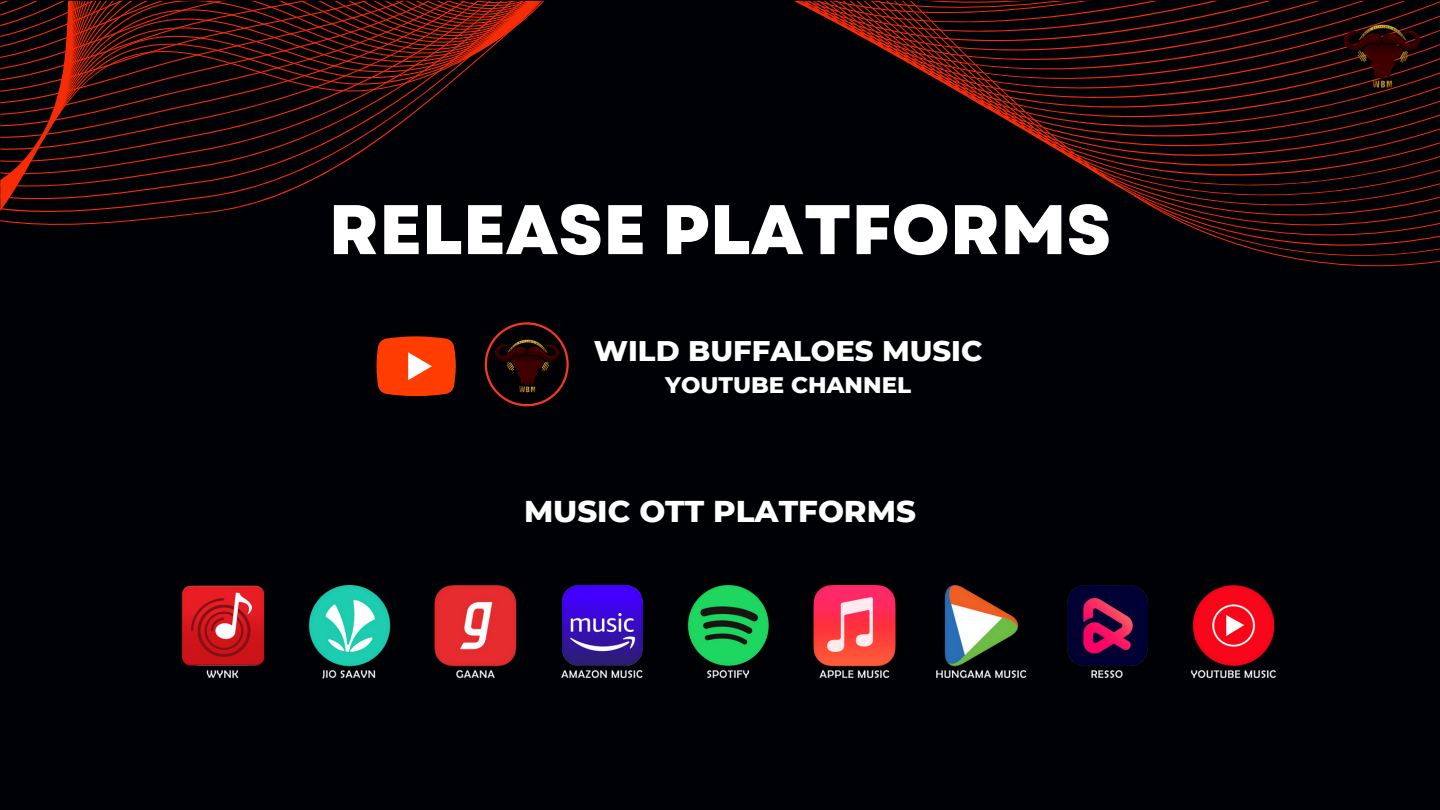
<style>
.page{position:relative;width:1440px;height:810px;background:#000104}
.page>*{position:absolute;margin:0;border:0;box-sizing:border-box;transform-origin:0 0}
.t1{font:800 70px "Garet";color:#fff}
.t2{font:800 30.7px "Montserrat";color:#fff}
.t3{font:800 29px "Montserrat";color:#fff}
.t4{font:800 23px "Montserrat";color:#fff}
</style>
<div class="page">
<svg style="left:1083px;top:0;width:357px;height:267px"></svg>
<svg style="left:857px;top:0;width:226px;height:166px"></svg>
<svg style="left:0;top:0;width:857px;height:225px"></svg>
<svg style="left:485px;top:322px;width:84px;height:84px"></svg>
<img style="left:491px;top:329px;width:71px;height:72px">
<img style="left:687px;top:585px;width:82px;height:93px">
<img style="left:561px;top:585px;width:83px;height:94px">
<img style="left:813px;top:585px;width:83px;height:94px">
<img style="left:434px;top:585px;width:83px;height:93px">
<img style="left:936px;top:585px;width:91px;height:94px">
<img style="left:308px;top:585px;width:83px;height:94px">
<img style="left:1067px;top:585px;width:81px;height:93px">
<img style="left:181px;top:585px;width:84px;height:93px">
<img style="left:1190px;top:585px;width:86px;height:94px">
<img style="left:1340px;top:12px;width:84px;height:79px">
<svg style="left:377px;top:336px;width:79px;height:60px;background:#eb4512"></svg>
<p class="t1" style="left:329px;top:179px;width:784px">RELEASE PLATFORMS</p>
<p class="t3" style="left:594px;top:333px;width:390px">WILD BUFFALOES MUSIC</p>
<p class="t4" style="left:665px;top:370px;width:248px">YOUTUBE CHANNEL</p>
<p class="t2" style="left:524px;top:492px;width:393px">MUSIC OTT PLATFORMS</p>
</div>
